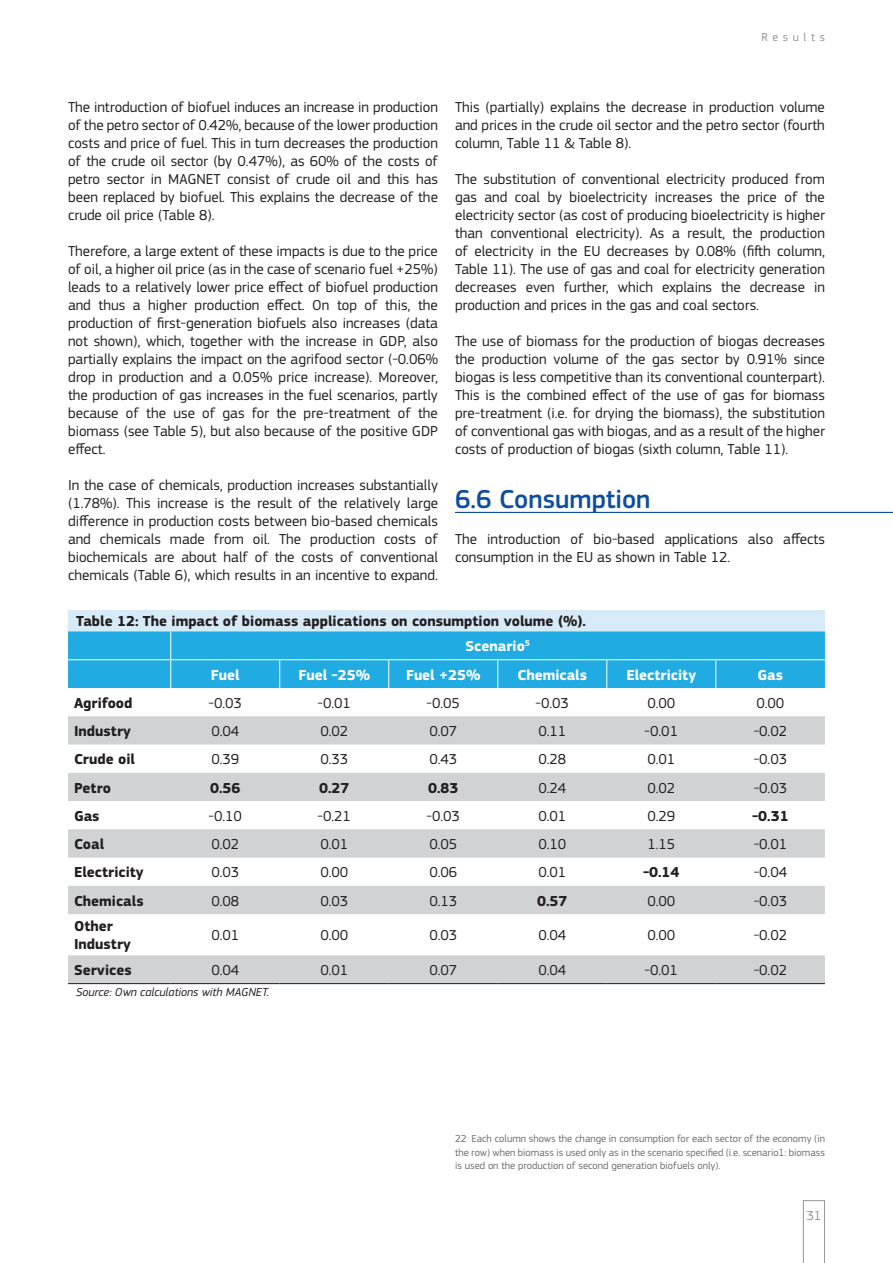
<style>
.page{position:relative;width:893px;height:1263px;background:#fff}
.page>*{position:absolute;margin:0;border:0;box-sizing:border-box;transform-origin:0 0}
.t1{font:500 27px "EC Square Sans Pro";color:#0d4da1}
.t2{font:15px/18px "EC Square Sans Pro";color:#231f20;text-align:justify}
.t3{font:700 15px/25px "EC Square Sans Pro";color:#231f20}
.t4{font:700 15px "EC Square Sans Pro";color:#fff}
.t5{font:13.5px "EC Square Sans Pro";color:#939598}
.t6{font:italic 12px "EC Square Sans Pro";color:#231f20}
.t7{font:12px "EC Square Sans Pro";letter-spacing:.39em;color:#939598}
.t8{font:10.5px/13.5px "EC Square Sans Pro";color:#6c6d70;text-align:justify}
.s1{color:#fff}
</style>
<div class="page">
<svg style="left:803px;top:1200px;width:22px;height:63px"></svg>
<div style="left:68px;top:609px;width:757px;height:22px;background:#d6eaf8"></div>
<svg style="left:68px;top:716px;width:757px;height:267px;fill:#d1d2d4"></svg>
<div style="left:68px;top:631px;width:757px;height:57px;background:#20ace3"></div>
<hr style="left:171px;top:659px;width:109px;height:1px;background:#fff">
<hr style="left:280px;top:659px;width:109px;height:1px;background:#fff">
<hr style="left:389px;top:659px;width:109px;height:1px;background:#fff">
<hr style="left:498px;top:659px;width:109px;height:1px;background:#fff">
<hr style="left:607px;top:659px;width:109px;height:1px;background:#fff">
<hr style="left:716px;top:659px;width:109px;height:1px;background:#fff">
<hr style="left:68px;top:983px;width:103px;height:1px;background:#231f20">
<hr style="left:171px;top:983px;width:109px;height:1px;background:#231f20">
<hr style="left:280px;top:983px;width:109px;height:1px;background:#231f20">
<hr style="left:389px;top:983px;width:109px;height:1px;background:#231f20">
<hr style="left:498px;top:983px;width:109px;height:1px;background:#231f20">
<hr style="left:607px;top:983px;width:109px;height:1px;background:#231f20">
<hr style="left:716px;top:983px;width:109px;height:1px;background:#231f20">
<hr style="left:455px;top:512px;width:438px;height:1px;background:#0d4da1">
<p class="t7" style="left:761px;top:30px;width:65px">Results</p>
<p class="t2" style="left:455px;top:98px;width:371px">This (partially) explains the decrease in production volume and prices in the crude oil sector and the petro sector (fourth column, Table 11 &amp; Table 8).</p>
<p class="t2" style="left:455px;top:170px;width:371px">The substitution of conventional electricity produced from gas and coal by bioelectricity increases the price of the electricity sector (as cost of producing bioelectricity is higher than conventional electricity). As a result, the production of electricity in the EU decreases by 0.08% (fifth column, Table 11). The use of gas and coal for electricity generation decreases even further, which explains the decrease in production and prices in the gas and coal sectors.</p>
<p class="t2" style="left:455px;top:332px;width:371px">The use of biomass for the production of biogas decreases the production volume of the gas sector by 0.91% since biogas is less competitive than its conventional counterpart).<br>This is the combined effect of the use of gas for biomass pre-treatment (i.e. for drying the biomass), the substitution of conventional gas with biogas, and as a result of the higher costs of production of biogas (sixth column, Table 11).</p>
<h1 class="t1" style="left:455px;top:483px;width:197px">6.6 Consumption</h1>
<p class="t2" style="left:455px;top:530px;width:371px">The introduction of bio-based applications also affects consumption in the EU as shown in Table 12.</p>
<p class="t2" style="left:68px;top:98px;width:371px">The introduction of biofuel induces an increase in production of the petro sector of 0.42%, because of the lower production costs and price of fuel. This in turn decreases the production of the crude oil sector (by 0.47%), as 60% of the costs of petro sector in MAGNET consist of crude oil and this has been replaced by biofuel. This explains the decrease of the crude oil price (Table 8).</p>
<p class="t2" style="left:68px;top:242px;width:371px">Therefore, a large extent of these impacts is due to the price of oil, a higher oil price (as in the case of scenario fuel +25%) leads to a relatively lower price effect of biofuel production and thus a higher production effect. On top of this, the production of first-generation biofuels also increases (data not shown), which, together with the increase in GDP, also partially explains the impact on the agrifood sector (-0.06% drop in production and a 0.05% price increase). Moreover, the production of gas increases in the fuel scenarios, partly because of the use of gas for the pre-treatment of the biomass (see Table 5), but also because of the positive GDP effect.</p>
<p class="t2" style="left:68px;top:476px;width:371px">In the case of chemicals, production increases substantially (1.78%). This increase is the result of the relatively large difference in production costs between bio-based chemicals and chemicals made from oil. The production costs of biochemicals are about half of the costs of conventional chemicals (Table 6), which results in an incentive to expand.</p>
<p class="t3" style="left:465px;top:609px;width:122px;text-indent:-389px">Table 12: The impact of biomass applications on consumption volume (%).<br><span class="s1">Scenario</span><sup>5</sup></p>
<p class="t4" style="left:211px;top:666px;width:30px">Fuel</p>
<p class="t4" style="left:298px;top:666px;width:73px">Fuel -25%</p>
<p class="t4" style="left:406px;top:666px;width:76px">Fuel +25%</p>
<p class="t4" style="left:517px;top:666px;width:71px">Chemicals</p>
<p class="t4" style="left:626px;top:666px;width:71px">Electricity</p>
<p class="t4" style="left:758px;top:666px;width:27px">Gas</p>
<p class="t3" style="left:74px;top:691px;width:60px">Agrifood</p>
<p class="t2" style="left:209px;top:694px;width:35px">-0.03</p>
<p class="t2" style="left:318px;top:694px;width:35px">-0.01</p>
<p class="t2" style="left:427px;top:694px;width:35px">-0.05</p>
<p class="t2" style="left:536px;top:694px;width:35px">-0.03</p>
<p class="t2" style="left:647px;top:694px;width:29px">0.00</p>
<p class="t2" style="left:756px;top:694px;width:29px">0.00</p>
<p class="t3" style="left:74px;top:719px;width:58px">Industry</p>
<p class="t2" style="left:211px;top:722px;width:29px">0.04</p>
<p class="t2" style="left:320px;top:722px;width:29px">0.02</p>
<p class="t2" style="left:429px;top:722px;width:29px">0.07</p>
<p class="t2" style="left:538px;top:722px;width:29px">0.11</p>
<p class="t2" style="left:645px;top:722px;width:35px">-0.01</p>
<p class="t2" style="left:754px;top:722px;width:35px">-0.02</p>
<p class="t3" style="left:74px;top:747px;width:62px">Crude oil</p>
<p class="t2" style="left:211px;top:750px;width:29px">0.39</p>
<p class="t2" style="left:320px;top:750px;width:29px">0.33</p>
<p class="t2" style="left:429px;top:750px;width:29px">0.43</p>
<p class="t2" style="left:538px;top:750px;width:29px">0.28</p>
<p class="t2" style="left:647px;top:750px;width:29px">0.01</p>
<p class="t2" style="left:754px;top:750px;width:35px">-0.03</p>
<p class="t3" style="left:74px;top:775px;width:39px">Petro</p>
<p class="t3" style="left:210px;top:775px;width:32px">0.56</p>
<p class="t3" style="left:319px;top:775px;width:32px">0.27</p>
<p class="t3" style="left:428px;top:775px;width:32px">0.83</p>
<p class="t2" style="left:538px;top:779px;width:29px">0.24</p>
<p class="t2" style="left:647px;top:779px;width:29px">0.02</p>
<p class="t2" style="left:754px;top:779px;width:35px">-0.03</p>
<p class="t3" style="left:74px;top:804px;width:27px">Gas</p>
<p class="t2" style="left:209px;top:807px;width:35px">-0.10</p>
<p class="t2" style="left:318px;top:807px;width:35px">-0.21</p>
<p class="t2" style="left:427px;top:807px;width:35px">-0.03</p>
<p class="t2" style="left:538px;top:807px;width:29px">0.01</p>
<p class="t2" style="left:647px;top:807px;width:29px">0.29</p>
<p class="t3" style="left:752px;top:804px;width:38px">-0.31</p>
<p class="t3" style="left:74px;top:832px;width:32px">Coal</p>
<p class="t2" style="left:211px;top:835px;width:29px">0.02</p>
<p class="t2" style="left:320px;top:835px;width:29px">0.01</p>
<p class="t2" style="left:429px;top:835px;width:29px">0.05</p>
<p class="t2" style="left:538px;top:835px;width:29px">0.10</p>
<p class="t2" style="left:647px;top:835px;width:29px">1.15</p>
<p class="t2" style="left:754px;top:835px;width:35px">-0.01</p>
<p class="t3" style="left:74px;top:860px;width:71px">Electricity</p>
<p class="t2" style="left:211px;top:863px;width:29px">0.03</p>
<p class="t2" style="left:320px;top:863px;width:29px">0.00</p>
<p class="t2" style="left:429px;top:863px;width:29px">0.06</p>
<p class="t2" style="left:538px;top:863px;width:29px">0.01</p>
<p class="t3" style="left:643px;top:860px;width:38px">-0.14</p>
<p class="t2" style="left:754px;top:863px;width:35px">-0.04</p>
<p class="t3" style="left:74px;top:889px;width:71px">Chemicals</p>
<p class="t2" style="left:211px;top:892px;width:29px">0.08</p>
<p class="t2" style="left:320px;top:892px;width:29px">0.03</p>
<p class="t2" style="left:429px;top:892px;width:29px">0.13</p>
<p class="t3" style="left:537px;top:889px;width:32px">0.57</p>
<p class="t2" style="left:647px;top:892px;width:29px">0.00</p>
<p class="t2" style="left:754px;top:892px;width:35px">-0.03</p>
<p class="t3" style="left:74px;top:918px;width:58px;line-height:18px">Other<br>Industry</p>
<p class="t2" style="left:211px;top:926px;width:29px">0.01</p>
<p class="t2" style="left:320px;top:926px;width:29px">0.00</p>
<p class="t2" style="left:429px;top:926px;width:29px">0.03</p>
<p class="t2" style="left:538px;top:926px;width:29px">0.04</p>
<p class="t2" style="left:647px;top:926px;width:29px">0.00</p>
<p class="t2" style="left:754px;top:926px;width:35px">-0.02</p>
<p class="t3" style="left:74px;top:958px;width:59px">Services</p>
<p class="t2" style="left:211px;top:961px;width:29px">0.04</p>
<p class="t2" style="left:320px;top:961px;width:29px">0.01</p>
<p class="t2" style="left:429px;top:961px;width:29px">0.07</p>
<p class="t2" style="left:538px;top:961px;width:29px">0.04</p>
<p class="t2" style="left:645px;top:961px;width:35px">-0.01</p>
<p class="t2" style="left:754px;top:961px;width:35px">-0.02</p>
<p class="t6" style="left:76px;top:984px;width:195px">Source: Own calculations with MAGNET.</p>
<p class="t8" style="left:455px;top:1132px;width:371px">22 Each column shows the change in consumption for each sector of the economy (in the row) when biomass is used only as in the scenario specified (i.e. scenario1: biomass is used on the production of second generation biofuels only).</p>
<p class="t5" style="left:806px;top:1208px;width:17px">31</p>
</div>
